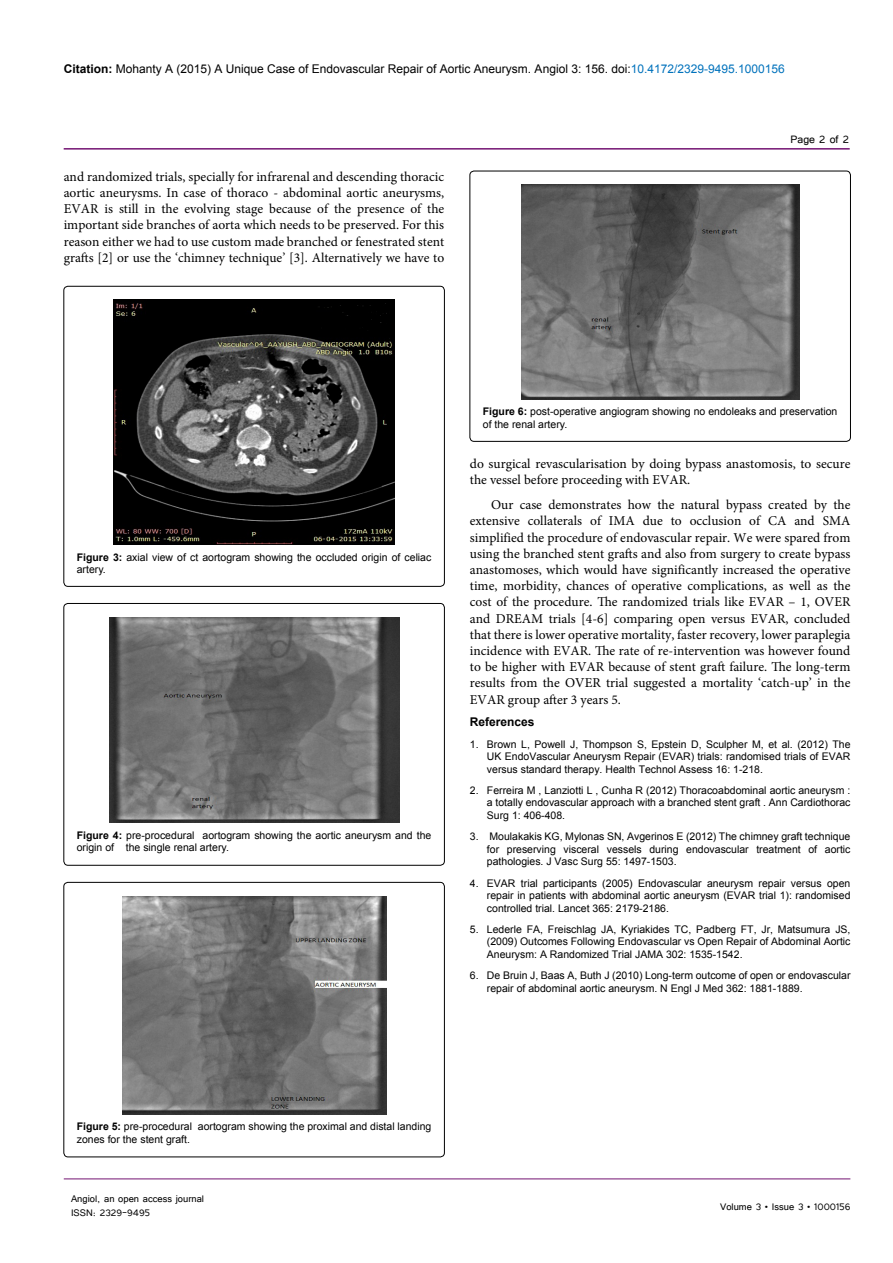
<style>
.page{position:relative;width:893px;height:1263px;background:#fff}
.page>*{position:absolute;margin:0;border:0;box-sizing:border-box;transform-origin:0 0}
.t1{font:13.5px/16.2px "Minion Pro";color:#000;text-align:justify}
.t2{font:13.5px "Tunga";color:#000}
.t3{font:12px "Arial";color:#000}
.t4{font:12px/14.4px "Tunga";color:#000}
.t5{font:700 12px "Arial";color:#000}
.t6{font:10.5px/12.6px "Arial";color:#000;text-align:justify}
.s1{font-weight:700}
.s2{color:#0072bc}
</style>
<div class="page">
<hr style="left:64px;top:148px;width:786px;height:2px;background:#741472">
<hr style="left:64px;top:1179px;width:786px;height:1px;background:#741472">
<div style="left:64px;top:286px;width:380px;height:300px;border:1px solid #000;border-radius:4px"></div>
<img style="left:113px;top:299px;width:282px;height:245px">
<div style="left:64px;top:603px;width:380px;height:262px;border:1px solid #000;border-radius:4px"></div>
<img style="left:109px;top:618px;width:290px;height:204px">
<div style="left:64px;top:882px;width:380px;height:275px;border:1px solid #000;border-radius:4px"></div>
<img style="left:122px;top:896px;width:264px;height:218px">
<div style="left:470px;top:171px;width:380px;height:270px;border:1px solid #000;border-radius:4px"></div>
<img style="left:521px;top:184px;width:278px;height:215px">
<p class="t3" style="left:64px;top:60px;width:723px"><span class="s1">Citation:</span> Mohanty A (2015) A Unique Case of Endovascular Repair of Aortic Aneurysm. Angiol 3: 156. doi:<span class="s2">10.4172/2329-9495.1000156</span></p>
<p class="t1" style="left:64px;top:168px;width:382px">and randomized trials, specially for infrarenal and descending thoracic aortic aneurysms. In case of thoraco - abdominal aortic aneurysms, EVAR is still in the evolving stage because of the presence of the important side branches of aorta which needs to be preserved. For this reason either we had to use custom made branched or fenestrated stent grafts [2] or use the ‘chimney technique’ [3]. Alternatively we have to</p>
<p class="t2" style="left:790px;top:131px;width:60px">Page 2 of 2</p>
<p class="t6" style="left:77px;top:551px;width:356px"><span class="s1">Figure 3:</span> axial view of ct aortogram showing the occluded origin of celiac artery.</p>
<p class="t6" style="left:77px;top:829px;width:356px"><span class="s1">Figure 4:</span> pre-procedural aortogram showing the aortic aneurysm and the origin of the single renal artery.</p>
<p class="t6" style="left:483px;top:405px;width:356px"><span class="s1">Figure 6:</span> post-operative angiogram showing no endoleaks and preservation of the renal artery.</p>
<p class="t1" style="left:470px;top:456px;width:382px">do surgical revascularisation by doing bypass anastomosis, to secure the vessel before proceeding with EVAR.</p>
<p class="t1" style="left:470px;top:497px;width:382px;text-indent:21px">Our case demonstrates how the natural bypass created by the extensive collaterals of IMA due to occlusion of CA and SMA simplified the procedure of endovascular repair. We were spared from using the branched stent grafts and also from surgery to create bypass anastomoses, which would have significantly increased the operative time, morbidity, chances of operative complications, as well as the cost of the procedure. The randomized trials like EVAR – 1, OVER and DREAM trials [4-6] comparing open versus EVAR, concluded that there is lower operative mortality, faster recovery, lower paraplegia incidence with EVAR. The rate of re-intervention was however found to be higher with EVAR because of stent graft failure. The long-term results from the OVER trial suggested a mortality ‘catch-up’ in the EVAR group after 3 years 5.</p>
<p class="t5" style="left:470px;top:714px;width:66px">References</p>
<p class="t6" style="left:487px;top:738px;width:365px;text-indent:-17px">1. Brown L, Powell J, Thompson S, Epstein D, Sculpher M, et al. (2012) The UK EndoVascular Aneurysm Repair (EVAR) trials: randomised trials of EVAR versus standard therapy. Health Technol Assess 16: 1-218.</p>
<p class="t6" style="left:487px;top:784px;width:365px;text-indent:-17px">2. Ferreira M , Lanziotti L , Cunha R (2012) Thoracoabdominal aortic aneurysm : a totally endovascular approach with a branched stent graft . Ann Cardiothorac Surg 1: 406-408.</p>
<p class="t6" style="left:487px;top:830px;width:365px;text-indent:-17px">3. Moulakakis KG, Mylonas SN, Avgerinos E (2012) The chimney graft technique for preserving visceral vessels during endovascular treatment of aortic pathologies. J Vasc Surg 55: 1497-1503.</p>
<p class="t6" style="left:487px;top:877px;width:365px;text-indent:-17px">4. EVAR trial participants (2005) Endovascular aneurysm repair versus open repair in patients with abdominal aortic aneurysm (EVAR trial 1): randomised controlled trial. Lancet 365: 2179-2186.</p>
<p class="t6" style="left:487px;top:923px;width:365px;text-indent:-17px">5. Lederle FA, Freischlag JA, Kyriakides TC, Padberg FT, Jr, Matsumura JS, (2009) Outcomes Following Endovascular vs Open Repair of Abdominal Aortic Aneurysm: A Randomized Trial JAMA 302: 1535-1542.</p>
<p class="t6" style="left:487px;top:969px;width:365px;text-indent:-17px">6. De Bruin J, Baas A, Buth J (2010) Long-term outcome of open or endovascular repair of abdominal aortic aneurysm. N Engl J Med 362: 1881-1889.</p>
<p class="t6" style="left:77px;top:1120px;width:356px"><span class="s1">Figure 5:</span> pre-procedural aortogram showing the proximal and distal landing zones for the stent graft.</p>
<p class="t4" style="left:71px;top:1190px;width:135px">Angiol, an open access journal<br>ISSN: 2329-9495</p>
<p class="t4" style="left:720px;top:1199px;width:132px">Volume 3 • Issue 3 • 1000156</p>
</div>
